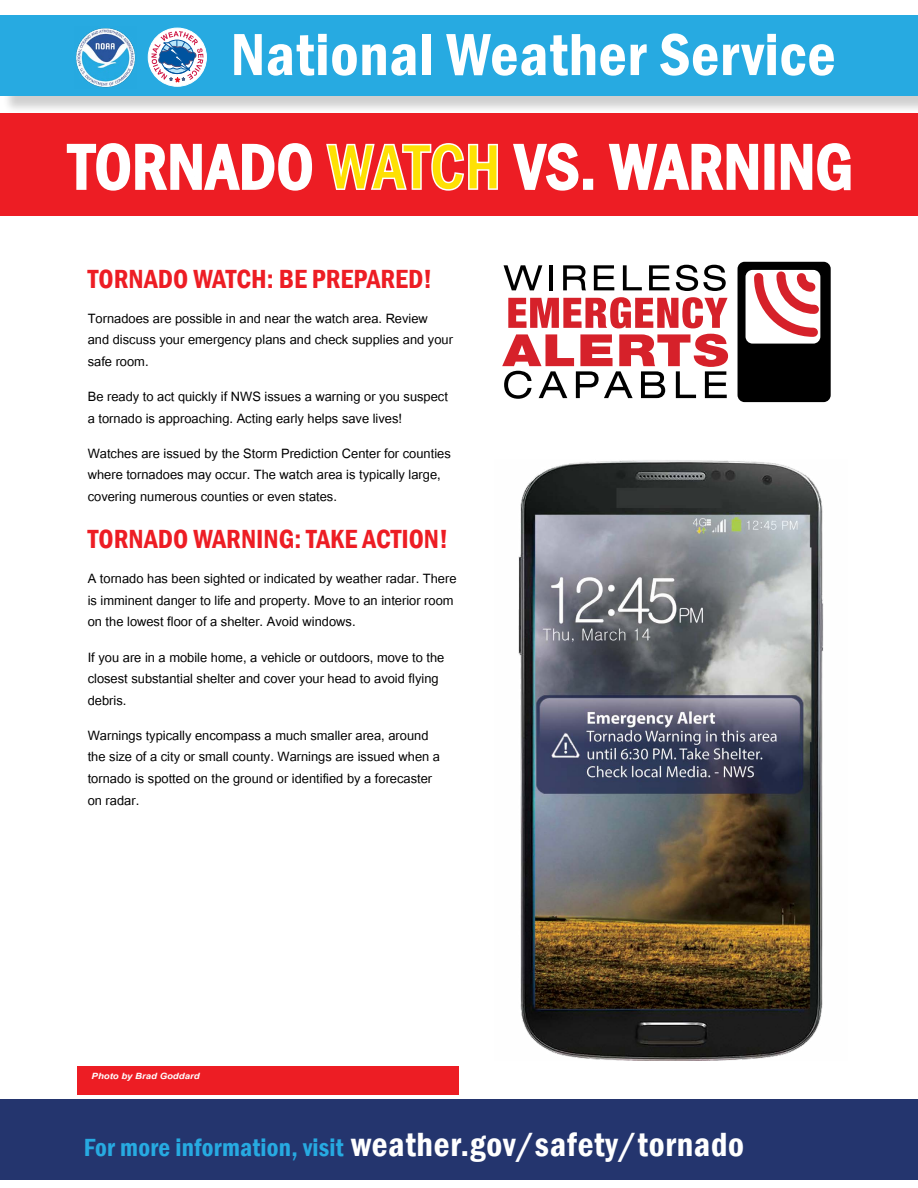
<style>
.page{position:relative;width:918px;height:1188px;background:#fff}
.page>*{position:absolute;margin:0;border:0;box-sizing:border-box;transform-origin:0 0}
.t1{font:500 condensed 64.5px "Franklin Gothic";letter-spacing:.02em;color:#fff}
.t2{font:600 condensed 61.5px "Franklin Gothic";letter-spacing:.01em;color:#fff}
.t3{font:600 condensed 34.5px "Franklin Gothic";letter-spacing:.02em;color:#fff}
.t4{font:600 condensed 27px "Franklin Gothic";color:#ed1d24}
.t5{font:18px/21.6px "Utsaah";color:#000}
.t6{font:italic 700 12px "Utsaah";color:#fff;scale:1.11 1}
.s1{color:#fee004}
.s2{font-size:25.5px;color:#27aae1}
</style>
<div class="page">
<div style="left:0;top:1099px;width:918px;height:81px;background:#24356e"></div>
<div style="left:2px;top:18px;width:916px;height:97px;background:#000;opacity:.19"></div>
<div style="left:0;top:15px;width:918px;height:81px;background:#27aae1"></div>
<img style="left:76px;top:28px;width:60px;height:60px">
<div style="left:148px;top:28px;width:58px;height:58px;background:#fff;border-radius:50%"></div>
<div style="left:148px;top:28px;width:59px;height:59px;border:1px solid #fff;border-radius:50%"></div>
<svg style="left:151px;top:31px;width:52px;height:51px"></svg>
<div style="left:0;top:113px;width:918px;height:103px;background:#ed1d24"></div>
<svg style="left:66px;top:143px;width:247px;height:48px"></svg>
<svg style="left:326px;top:143px;width:172px;height:48px"></svg>
<svg style="left:513px;top:143px;width:66px;height:48px"></svg>
<div style="left:583px;top:179px;width:10px;height:11px;border:3px solid #fff"></div>
<svg style="left:608px;top:143px;width:151px;height:47px"></svg>
<div style="left:764px;top:144px;width:11px;height:46px;border:3px solid #fff"></div>
<svg style="left:780px;top:143px;width:71px;height:48px"></svg>
<img style="left:518px;top:460px;width:306px;height:600px">
<svg style="left:504px;top:265px;width:38px;height:25px"></svg>
<hr style="left:549px;top:265px;width:4px;height:25px;background:#000">
<svg style="left:563px;top:265px;width:23px;height:25px"></svg>
<svg style="left:594px;top:265px;width:20px;height:25px"></svg>
<svg style="left:623px;top:265px;width:19px;height:25px"></svg>
<svg style="left:649px;top:265px;width:21px;height:25px"></svg>
<svg style="left:676px;top:265px;width:50px;height:26px"></svg>
<svg style="left:508px;top:297px;width:220px;height:31px"></svg>
<svg style="left:502px;top:334px;width:226px;height:65px"></svg>
<div style="left:738px;top:262px;width:93px;height:140px;background:#000;border-radius:7px"></div>
<div style="left:746px;top:270px;width:74px;height:74px;background:#fff;border-radius:7px"></div>
<svg style="left:749px;top:269px;width:72px;height:72px"></svg>
<div style="left:77px;top:1066px;width:382px;height:28px;background:#ed1d24"></div>
<h2 class="t2" style="left:231px;top:13px;width:607px">National Weather Service</h2>
<h1 class="t1" style="left:69px;top:125px;width:784px">TORNADO <span class="s1">WATCH</span> VS. WARNING</h1>
<h3 class="t4" style="left:88px;top:261px;width:346px">TORNADO WATCH: BE PREPARED!</h3>
<p class="t5" style="left:88px;top:309px;width:367px">Tornadoes are possible in and near the watch area. Review and discuss your emergency plans and check supplies and your safe room.</p>
<p class="t5" style="left:88px;top:387px;width:362px">Be ready to act quickly if NWS issues a warning or you suspect a tornado is approaching. Acting early helps save lives!</p>
<p class="t5" style="left:88px;top:444px;width:365px">Watches are issued by the Storm Prediction Center for counties where tornadoes may occur. The watch area is typically large, covering numerous counties or even states.</p>
<h3 class="t4" style="left:88px;top:521px;width:362px">TORNADO WARNING: TAKE ACTION!</h3>
<p class="t5" style="left:88px;top:569px;width:370px">A tornado has been sighted or indicated by weather radar. There is imminent danger to life and property. Move to an interior room on the lowest floor of a shelter. Avoid windows.</p>
<p class="t5" style="left:88px;top:648px;width:358px">If you are in a mobile home, a vehicle or outdoors, move to the closest substantial shelter and cover your head to avoid flying debris.</p>
<p class="t5" style="left:88px;top:726px;width:354px">Warnings typically encompass a much smaller area, around the size of a city or small county. Warnings are issued when a tornado is spotted on the ground or identified by a forecaster on radar.</p>
<p class="t6" style="left:92px;top:1070px;width:99px">Photo by Brad Goddard</p>
<h3 class="t3" style="left:84px;top:1122px;width:662px"><span class="s2">For more information, visit</span> weather.gov/safety/tornado</h3>
</div>
